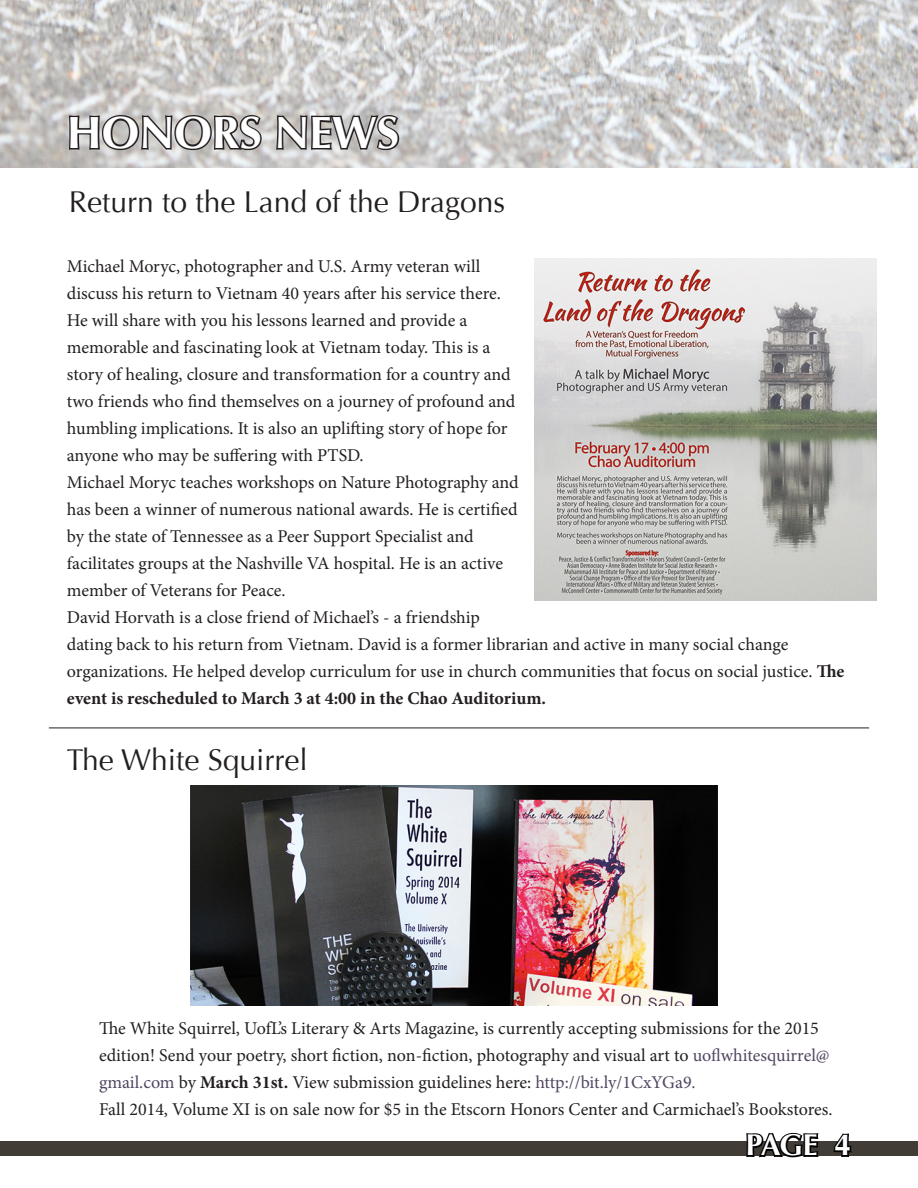
<style>
.page{position:relative;width:918px;height:1188px;background:#fff}
.page>*{position:absolute;margin:0;border:0;box-sizing:border-box;transform-origin:0 0}
.Paragraph_Style_1{font:700 45px "Optima";color:#fff}
.Paragraph_Style_1-2{font:30px "Optima";color:#231f20}
.t1{font:700 30px "Optima";color:#fff}
.Paragraph_Style_1-3{font:18px/27px "Minion Pro";letter-spacing:-.005em;color:#231f20}
.s1{font-weight:700}
.s2{color:#524662}
</style>
<div class="page">
<div style="left:0;top:1142px;width:918px;height:14px;background:#413d36"></div>
<svg style="left:745px;top:1132px;width:75px;height:26px"></svg>
<svg style="left:832px;top:1133px;width:21px;height:24px"></svg>
<img style="left:191px;top:786px;width:526px;height:220px">
<img style="left:0;top:0;width:918px;height:167px">
<svg style="left:67px;top:113px;width:197px;height:39px;background:#888584"></svg>
<svg style="left:275px;top:113px;width:126px;height:39px;background:#83807f"></svg>
<img style="left:535px;top:259px;width:341px;height:341px">
<hr style="left:49px;top:728px;width:820px;height:1px;background:#231f20">
<p class="Paragraph_Style_1" style="left:67px;top:107px;width:334px">HONORS NEWS</p>
<p class="Paragraph_Style_1-2" style="left:69px;top:184px;width:438px">Return to the Land of the Dragons</p>
<p class="Paragraph_Style_1-3" style="left:67px;top:253px;width:450px">Michael Moryc, photographer and U.S. Army veteran will discuss his return to Vietnam 40 years after his service there.<br>He will share with you his lessons learned and provide a memorable and fascinating look at Vietnam today. This is a story of healing, closure and transformation for a country and two friends who find themselves on a journey of profound and humbling implications. It is also an uplifting story of hope for anyone who may be suffering with PTSD.</p>
<p class="Paragraph_Style_1-3" style="left:67px;top:469px;width:453px">Michael Moryc teaches workshops on Nature Photography and has been a winner of numerous national awards. He is certified by the state of Tennessee as a Peer Support Specialist and facilitates groups at the Nashville VA hospital. He is an active member of Veterans for Peace.</p>
<p class="Paragraph_Style_1-3" style="left:67px;top:604px;width:779px">David Horvath is a close friend of Michael’s - a friendship<br>dating back to his return from Vietnam. David is a former librarian and active in many social change organizations. He helped develop curriculum for use in church communities that focus on social justice. <span class="s1">The event is rescheduled to March 3 at 4:00 in the Chao Auditorium.</span></p>
<p class="Paragraph_Style_1-2" style="left:67px;top:742px;width:242px">The White Squirrel</p>
<p class="Paragraph_Style_1-3" style="left:99px;top:1015px;width:732px">The White Squirrel, UofL’s Literary &amp; Arts Magazine, is currently accepting submissions for the 2015 edition! Send your poetry, short fiction, non-fiction, photography and visual art to <span class="s2">uoflwhitesquirrel@ gmail.com</span> by <span class="s1">March 31st.</span> View submission guidelines here: <span class="s2">http://bit.ly/1CxYGa9.</span></p>
<p class="Paragraph_Style_1-3" style="left:99px;top:1096px;width:735px">Fall 2014, Volume XI is on sale now for $5 in the Etscorn Honors Center and Carmichael’s Bookstores.</p>
<p class="t1" style="left:746px;top:1128px;width:107px">PAGE 4</p>
</div>
